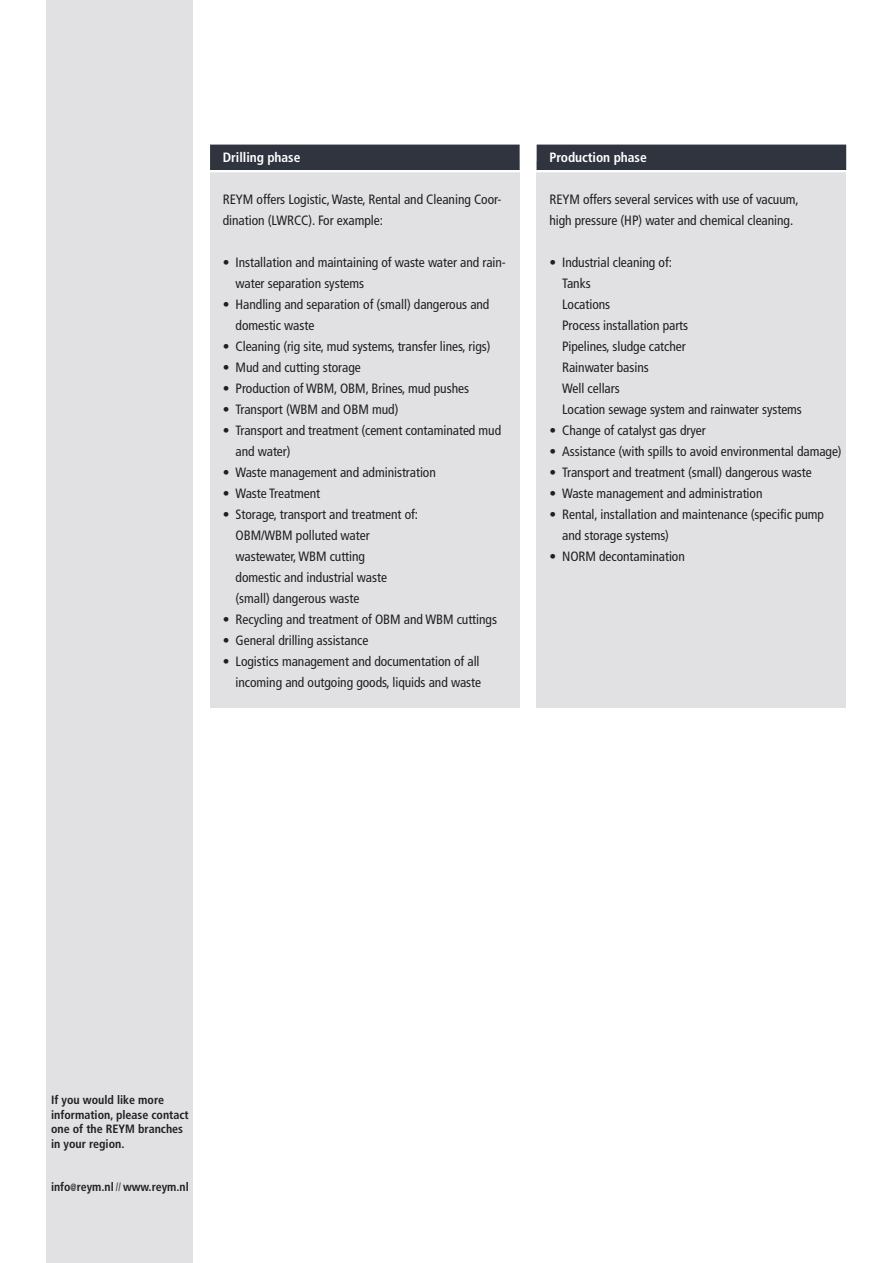
<style>
.page{position:relative;width:893px;height:1263px;background:#fff}
.page>*{position:absolute;margin:0;border:0;box-sizing:border-box;transform-origin:0 0}
.Kader_-_Body{font:condensed 13.5px/21px "Frutiger";letter-spacing:-.005em;color:#231f20}
.Kader_-_Titel_antrac{font:700 condensed 13.5px "Frutiger";letter-spacing:-.005em;color:#fff}
.Afzender{font:700 condensed 12px/14.4px "Frutiger";color:#231f20}
.s1{font-size:10.5px}
.s2{color:#30343e}
</style>
<div class="page">
<div style="left:537px;top:162px;width:309px;height:546px;background:#e1e1e3"></div>
<div style="left:210px;top:162px;width:310px;height:546px;background:#e1e1e3"></div>
<div style="left:210px;top:145px;width:310px;height:25px;background:#30343e"></div>
<hr style="left:197px;top:170px;width:335px;height:2px;background:#fff">
<div style="left:537px;top:145px;width:309px;height:25px;background:#30343e"></div>
<hr style="left:524px;top:170px;width:335px;height:2px;background:#fff">
<div style="left:47px;top:0;width:146px;height:1263px;background:#e1e1e3"></div>
<p class="Kader_-_Titel_antrac" style="left:223px;top:149px;width:79px">Drilling phase</p>
<p class="Kader_-_Body" style="left:223px;top:188px;width:280px">REYM offers Logistic, Waste, Rental and Cleaning Coor&shy;dination (LWRCC). For example:</p>
<p class="Kader_-_Body" style="left:236px;top:251px;width:272px;text-indent:-13px">• Installation and maintaining of waste water and rain&shy;water separation systems</p>
<p class="Kader_-_Body" style="left:236px;top:293px;width:255px;text-indent:-13px">• Handling and separation of (small) dangerous and domestic waste</p>
<p class="Kader_-_Body" style="left:223px;top:335px;width:269px">• Cleaning (rig site, mud systems, transfer lines, rigs)</p>
<p class="Kader_-_Body" style="left:223px;top:356px;width:140px">• Mud and cutting storage</p>
<p class="Kader_-_Body" style="left:223px;top:377px;width:248px">• Production of WBM, OBM, Brines, mud pushes</p>
<p class="Kader_-_Body" style="left:223px;top:398px;width:177px">• Transport (WBM and OBM mud)</p>
<p class="Kader_-_Body" style="left:236px;top:419px;width:267px;text-indent:-13px">• Transport and treatment (cement contaminated mud and water)</p>
<p class="Kader_-_Body" style="left:223px;top:461px;width:215px">• Waste management and administration</p>
<p class="Kader_-_Body" style="left:223px;top:482px;width:99px">• Waste Treatment</p>
<p class="Kader_-_Body" style="left:223px;top:503px;width:197px">• Storage, transport and treatment of:</p>
<p class="Kader_-_Body" style="left:236px;top:524px;width:136px">OBM/WBM polluted water</p>
<p class="Kader_-_Body" style="left:236px;top:545px;width:131px">wastewater, WBM cutting</p>
<p class="Kader_-_Body" style="left:236px;top:566px;width:153px">domestic and industrial waste</p>
<p class="Kader_-_Body" style="left:236px;top:587px;width:125px">(small) dangerous waste</p>
<p class="Kader_-_Body" style="left:223px;top:608px;width:276px">• Recycling and treatment of OBM and WBM cuttings</p>
<p class="Kader_-_Body" style="left:223px;top:629px;width:147px">• General drilling assistance</p>
<p class="Kader_-_Body" style="left:223px;top:650px;width:260px;text-align:right">• Logistics management and documentation of all incoming and outgoing goods, liquids and waste</p>
<p class="Kader_-_Titel_antrac" style="left:549px;top:149px;width:99px">Production phase</p>
<p class="Kader_-_Body" style="left:549px;top:188px;width:251px">REYM offers several services with use of vacuum, high pressure (HP) water and chemical cleaning.</p>
<p class="Kader_-_Body" style="left:549px;top:251px;width:124px">• Industrial cleaning of:</p>
<p class="Kader_-_Body" style="left:562px;top:272px;width:30px">Tanks</p>
<p class="Kader_-_Body" style="left:562px;top:293px;width:50px">Locations</p>
<p class="Kader_-_Body" style="left:562px;top:314px;width:128px">Process installation parts</p>
<p class="Kader_-_Body" style="left:562px;top:335px;width:125px">Pipelines, sludge catcher</p>
<p class="Kader_-_Body" style="left:562px;top:356px;width:88px">Rainwater basins</p>
<p class="Kader_-_Body" style="left:562px;top:377px;width:59px">Well cellars</p>
<p class="Kader_-_Body" style="left:562px;top:398px;width:241px">Location sewage system and rainwater systems</p>
<p class="Kader_-_Body" style="left:549px;top:419px;width:158px">• Change of catalyst gas dryer</p>
<p class="Kader_-_Body" style="left:549px;top:440px;width:294px">• Assistance (with spills to avoid environmental damage)</p>
<p class="Kader_-_Body" style="left:549px;top:461px;width:264px">• Transport and treatment (small) dangerous waste</p>
<p class="Kader_-_Body" style="left:549px;top:482px;width:215px">• Waste management and administration</p>
<p class="Kader_-_Body" style="left:562px;top:503px;width:263px;text-indent:-13px">• Rental, installation and maintenance (specific pump and storage systems)</p>
<p class="Kader_-_Body" style="left:549px;top:545px;width:137px">• NORM decontamination</p>
<p class="Afzender" style="left:51px;top:1093px;width:139px">If you would like more information, please contact one of the REYM branches in your region.</p>
<p class="Afzender" style="left:51px;top:1179px;width:139px">info<span class="s1">@</span>reym.nl <span class="s2">//</span> www.reym.nl</p>
</div>
